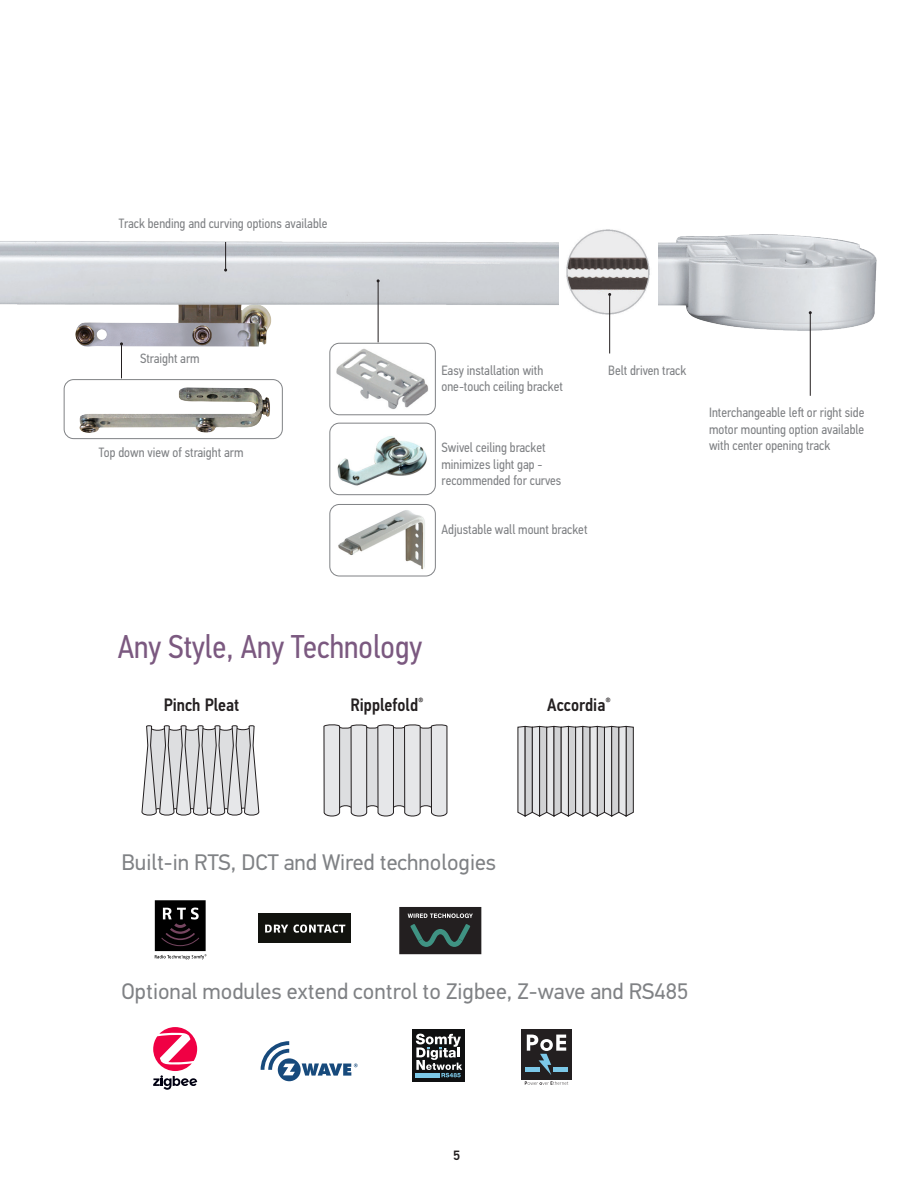
<style>
.page{position:relative;width:918px;height:1188px;background:#fff}
.page>*{position:absolute;margin:0;border:0;box-sizing:border-box;transform-origin:0 0}
.t1{font:33px "PF Din Text Cond Pro";color:#7b5980}
.t2{font:22.5px "PF Din Text Pro";color:#808285}
.t3{font:500 18px "PF Din Text Cond Pro";color:#231f20}
.t4{font:13.5px/16.2px "PF Din Text Cond Pro";color:#808285}
.TOC_listings{font:500 13.5px "PF Din Text Pro";color:#231f20}
</style>
<div class="page">
<img style="left:0;top:234px;width:877px;height:114px">
<svg style="left:224px;top:242px;width:3px;height:30px"></svg>
<hr style="left:378px;top:281px;width:1px;height:61px;background:#231f20">
<hr style="left:810px;top:313px;width:1px;height:83px;background:#231f20">
<div style="left:329px;top:423px;width:107px;height:72px;border:1px solid #808285;border-radius:10px"></div>
<div style="left:330px;top:343px;width:105px;height:72px;background:#fff;border-radius:10px"></div>
<div style="left:329px;top:343px;width:107px;height:72px;border:1px solid #808285;border-radius:10px"></div>
<img style="left:559px;top:229px;width:99px;height:93px">
<hr style="left:609px;top:294px;width:1px;height:59px;background:#231f20">
<img style="left:336px;top:348px;width:93px;height:62px">
<img style="left:337px;top:436px;width:90px;height:50px">
<div style="left:329px;top:504px;width:107px;height:72px;border:1px solid #808285;border-radius:10px"></div>
<img style="left:338px;top:510px;width:87px;height:60px">
<div style="left:64px;top:379px;width:219px;height:60px;border:1px solid #808285;border-radius:10px"></div>
<img style="left:79px;top:388px;width:191px;height:45px">
<hr style="left:121px;top:344px;width:1px;height:34px;background:#231f20">
<svg style="left:518px;top:726px;width:116px;height:91px;background:#bababc"></svg>
<svg style="left:141px;top:725px;width:119px;height:91px;background:#cbcbcd"></svg>
<svg style="left:323px;top:724px;width:125px;height:93px;background:#d2d2d4"></svg>
<div style="left:155px;top:900px;width:51px;height:51px;background:#000"></div>
<svg style="left:161px;top:908px;width:38px;height:38px"></svg>
<svg style="left:155px;top:954px;width:51px;height:5px"></svg>
<div style="left:258px;top:913px;width:93px;height:30px;background:#12130e"></div>
<svg style="left:265px;top:925px;width:80px;height:8px"></svg>
<div style="left:399px;top:907px;width:82px;height:47px;background:#231f20"></div>
<svg style="left:408px;top:913px;width:65px;height:5px"></svg>
<svg style="left:410px;top:924px;width:60px;height:23px"></svg>
<div style="left:412px;top:1030px;width:53px;height:52px;background:#0f1011"></div>
<svg style="left:416px;top:1034px;width:46px;height:43px"></svg>
<div style="left:521px;top:1029px;width:51px;height:51px;background:#231f20"></div>
<svg style="left:525px;top:1081px;width:43px;height:4px"></svg>
<svg style="left:525px;top:1035px;width:43px;height:40px"></svg>
<svg style="left:261px;top:1041px;width:97px;height:40px"></svg>
<svg style="left:153px;top:1027px;width:44px;height:63px"></svg>
<p class="t4" style="left:119px;top:216px;width:210px">Track bending and curving options available</p>
<p class="t4" style="left:140px;top:350px;width:61px">Straight arm</p>
<p class="t4" style="left:99px;top:445px;width:146px">Top down view of straight arm</p>
<p class="t4" style="left:441px;top:362px;width:103px">Easy installation with</p>
<p class="t4" style="left:441px;top:378px;width:123px">one-touch ceiling bracket</p>
<p class="t4" style="left:441px;top:440px;width:106px">Swivel ceiling bracket minimizes light gap -</p>
<p class="t4" style="left:441px;top:472px;width:121px">recommended for curves</p>
<p class="t4" style="left:441px;top:521px;width:147px">Adjustable wall mount bracket</p>
<p class="t4" style="left:608px;top:362px;width:80px">Belt driven track</p>
<p class="t4" style="left:709px;top:405px;width:157px;text-align:justify">Interchangeable left or right side motor mounting option available with center opening track</p>
<p class="t1" style="left:118px;top:627px;width:306px">Any Style, Any Technology</p>
<p class="t3" style="left:164px;top:694px;width:77px">Pinch Pleat</p>
<p class="t3" style="left:350px;top:694px;width:75px">Ripplefold<sup>®</sup></p>
<p class="t3" style="left:547px;top:694px;width:65px">Accordia<sup>®</sup></p>
<p class="t2" style="left:122px;top:849px;width:376px">Built-in RTS, DCT and Wired technologies</p>
<p class="t2" style="left:122px;top:978px;width:568px">Optional modules extend control to Zigbee, Z-wave and RS485</p>
<p class="TOC_listings" style="left:453px;top:1147px;width:9px">5</p>
</div>
